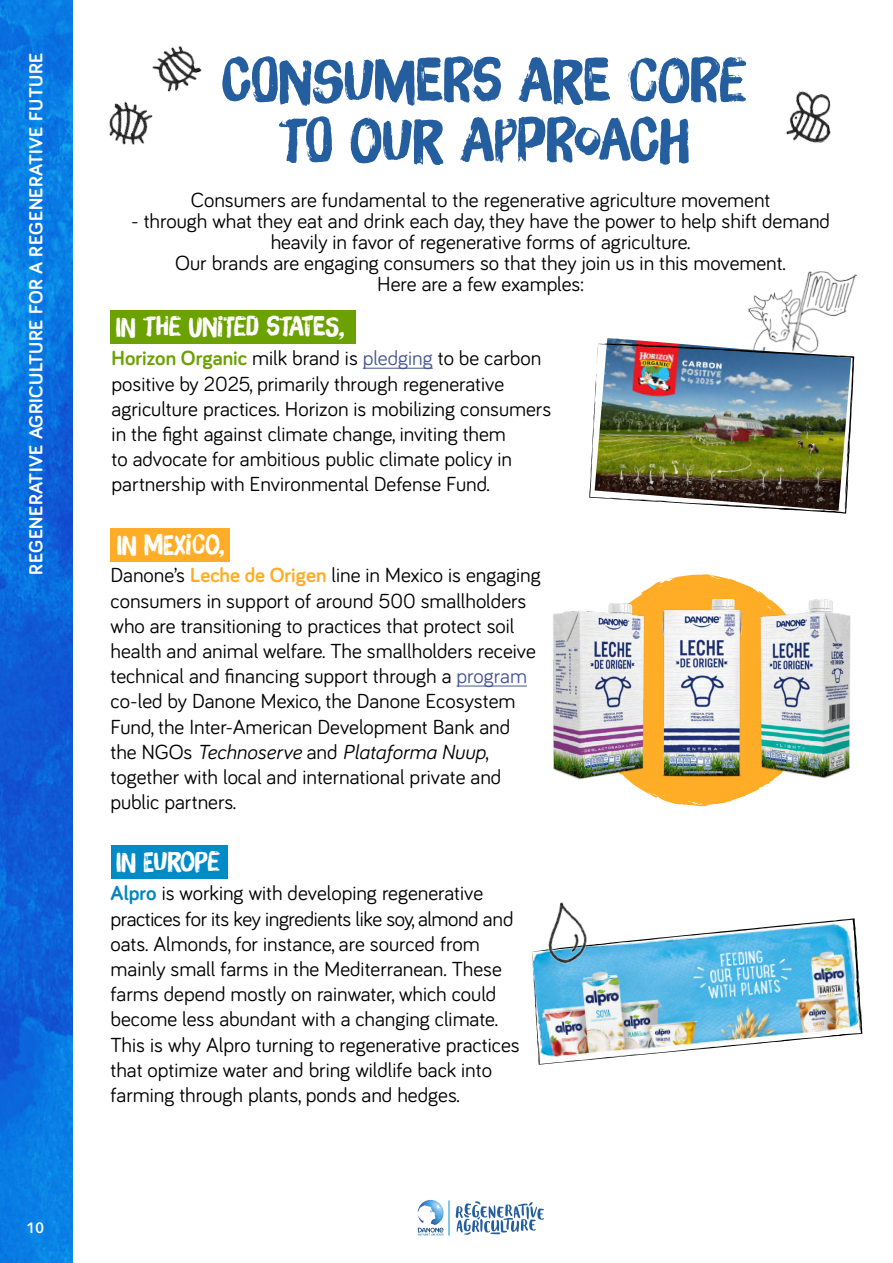
<style>
.page{position:relative;width:893px;height:1263px;background:#fff}
.page>*{position:absolute;margin:0;border:0;box-sizing:border-box;transform-origin:0 0}
.t1{font:60px/60px "Brush Up";color:#245e9e;text-align:right}
.t2{font:27px "Brush Up";color:#fff}
.t3{font:21px/25.2px "Bariol";color:#000}
.t4{font:700 19.5px "Bariol";letter-spacing:.02em;color:#fff}
.t5{font:600 15px "Avenir Next";color:#fff}
.s1{font-weight:700;color:#6ba100}
.s2{color:#465792}
.s3{font-weight:700;color:#ffad26}
.s4{font-style:italic}
.s5{font-weight:700;color:#0085c2}
</style>
<div class="page">
<img style="left:0;top:0;width:72px;height:1263px">
<hr style="left:449px;top:1200px;width:1px;height:35px;background:#008fd1">
<svg style="left:417px;top:1199px;width:27px;height:27px"></svg>
<svg style="left:418px;top:1228px;width:25px;height:8px"></svg>
<svg style="left:422px;top:1200px;width:8px;height:3px"></svg>
<svg style="left:456px;top:1201px;width:88px;height:34px"></svg>
<img style="left:748px;top:271px;width:109px;height:67px">
<svg style="left:639px;top:574px;width:127px;height:233px;fill:#ffad26"></svg>
<svg style="left:665px;top:791px;width:7px;height:2px"></svg>
<svg style="left:716px;top:585px;width:7px;height:2px"></svg>
<img style="left:109px;top:102px;width:44px;height:43px">
<img style="left:152px;top:46px;width:50px;height:46px">
<img style="left:784px;top:90px;width:47px;height:54px">
<hr style="left:363px;top:368px;width:70px;height:1px;background:#465792">
<div style="left:111px;top:310px;width:245px;height:34px;background:#6ba100"></div>
<div style="left:111px;top:845px;width:116px;height:34px;background:#008ac7"></div>
<hr style="left:456px;top:686px;width:71px;height:1px;background:#465792">
<div style="left:111px;top:528px;width:119px;height:34px;background:#ffad26"></div>
<img style="left:553px;top:596px;width:297px;height:194px">
<img style="left:533px;top:918px;width:330px;height:147px">
<svg style="left:534px;top:978px;width:2px;height:14px"></svg>
<svg style="left:536px;top:1014px;width:2px;height:9px"></svg>
<svg style="left:645px;top:1052px;width:11px;height:3px"></svg>
<svg style="left:673px;top:936px;width:11px;height:2px"></svg>
<img style="left:532px;top:902px;width:71px;height:75px">
<img style="left:606px;top:338px;width:213px;height:5px">
<img style="left:589px;top:343px;width:266px;height:171px">
<svg style="left:595px;top:380px;width:2px;height:18px"></svg>
<svg style="left:593px;top:429px;width:1px;height:12px"></svg>
<svg style="left:592px;top:449px;width:1px;height:12px"></svg>
<svg style="left:673px;top:502px;width:9px;height:2px"></svg>
<svg style="left:850px;top:385px;width:1px;height:12px"></svg>
<p class="t4" style="left:23px;top:575px;width:523px;rotate:-90deg">REGENERATIVE AGRICULTURE FOR A REGENERATIVE FUTURE</p>
<p class="t5" style="left:27px;top:1214px;width:19px">10</p>
<h1 class="t1" style="left:222px;top:50px;width:469px">CONSUMERS ARE CORE<br>TO OUR APPROACH</h1>
<p class="t3" style="left:191px;top:186px;width:581px">Consumers are fundamental to the regenerative agriculture movement</p>
<p class="t3" style="left:131px;top:209px;width:701px;line-height:21px;text-align:center">- through what they eat and drink each day, they have the power to help shift demand heavily in favor of regenerative forms of agriculture.<br>Our brands are engaging consumers so that they join us in this movement.<br>Here are a few examples:</p>
<p class="t2" style="left:116px;top:311px;width:230px">IN THE UNITED STATES,</p>
<p class="t3" style="left:112px;top:345px;width:441px"><span class="s1">Horizon Organic</span> milk brand is <span class="s2">pledging</span> to be carbon positive by 2025, primarily through regenerative agriculture practices. Horizon is mobilizing consumers in the fight against climate change, inviting them<br>to advocate for ambitious public climate policy in partnership with Environmental Defense Fund.</p>
<p class="t2" style="left:117px;top:528px;width:109px">IN MEXICO,</p>
<p class="t3" style="left:111px;top:562px;width:432px">Danone’s <span class="s3">Leche de Origen</span> line in Mexico is engaging consumers in support of around 500 smallholders who are transitioning to practices that protect soil health and animal welfare. The smallholders receive technical and financing support through a <span class="s2">program </span>co-led by Danone Mexico, the Danone Ecosystem Fund, the Inter-American Development Bank and the NGOs <span class="s4">Technoserve</span> and <span class="s4">Plataforma Nuup</span>, together with local and international private and public partners.</p>
<p class="t2" style="left:116px;top:846px;width:105px">IN EUROPE</p>
<p class="t3" style="left:111px;top:880px;width:411px"><span class="s5">Alpro</span> is working with developing regenerative practices for its key ingredients like soy, almond and oats. Almonds, for instance, are sourced from mainly small farms in the Mediterranean. These farms depend mostly on rainwater, which could become less abundant with a changing climate.<br>This is why Alpro turning to regenerative practices that optimize water and bring wildlife back into farming through plants, ponds and hedges.</p>
</div>
